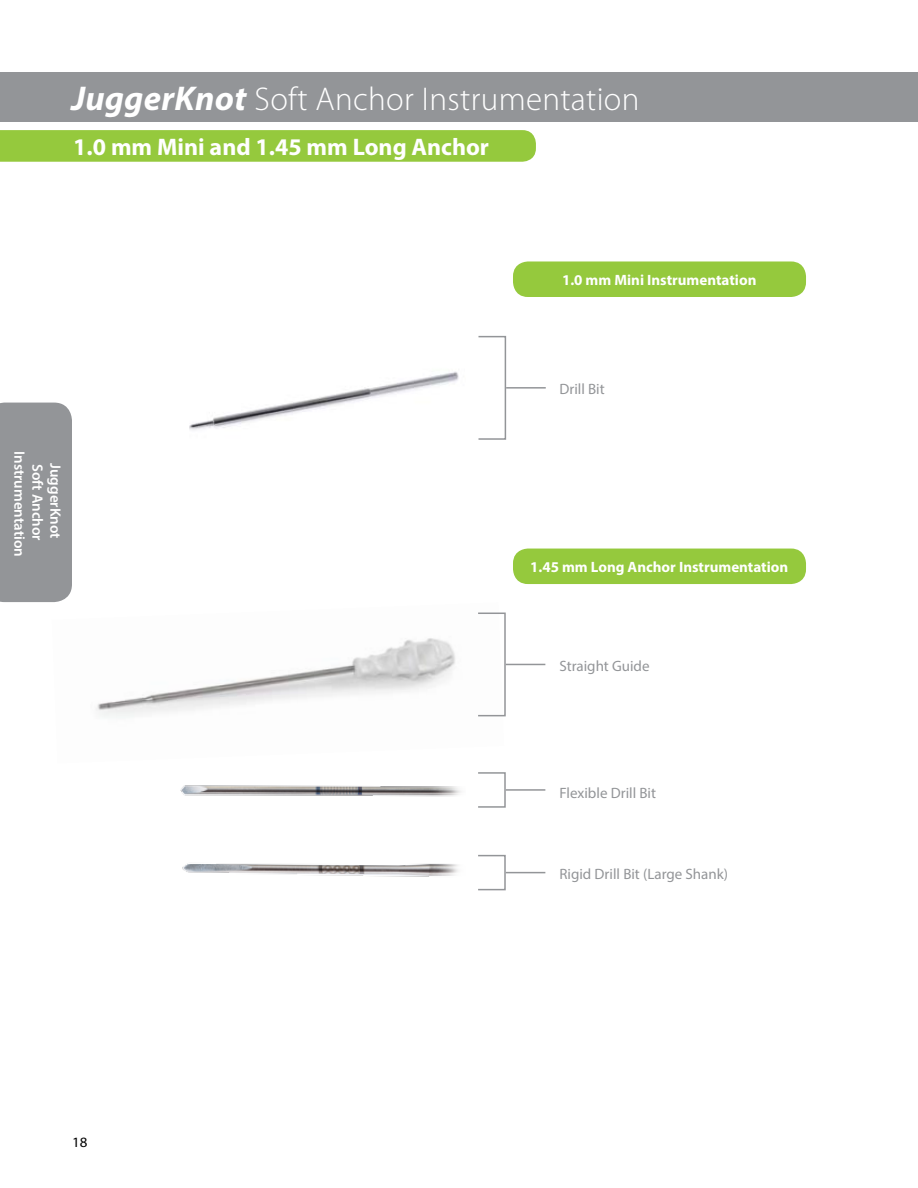
<style>
.page{position:relative;width:918px;height:1188px;background:#fff}
.page>*{position:absolute;margin:0;border:0;box-sizing:border-box;transform-origin:0 0}
.t1{font:300 33px "Myriad Pro";letter-spacing:.01em;color:#fff}
.t2{font:700 24px "Myriad Pro";color:#fff}
.t3{font:15px "Myriad Pro";color:#939598}
.t4{font:700 15px "Myriad Pro";color:#fff}
.t5{font:600 15px "Myriad Pro";color:#fff}
.t6{font:14.25px "Myriad Pro";color:#000;scale:1.05 1}
.s1{font-weight:700;font-style:italic;font-size:34.5px}
</style>
<div class="page">
<img style="left:189px;top:371px;width:270px;height:59px">
<img style="left:52px;top:602px;width:452px;height:116px">
<div style="left:0;top:403px;width:72px;height:199px;background:#939598"></div>
<div style="left:478px;top:336px;width:28px;height:104px;border:2px solid #939598"></div>
<hr style="left:506px;top:387px;width:40px;height:2px;background:#939598">
<div style="left:477px;top:613px;width:29px;height:103px;border:2px solid #939598"></div>
<hr style="left:506px;top:664px;width:39px;height:1px;background:#939598">
<div style="left:477px;top:772px;width:29px;height:36px;border:2px solid #939598"></div>
<hr style="left:506px;top:789px;width:39px;height:2px;background:#939598">
<div style="left:477px;top:855px;width:29px;height:35px;border:2px solid #939598"></div>
<hr style="left:506px;top:872px;width:39px;height:1px;background:#939598">
<img style="left:180px;top:785px;width:281px;height:12px">
<img style="left:182px;top:863px;width:276px;height:14px">
<div style="left:0;top:72px;width:918px;height:50px;background:#939598"></div>
<div style="left:0;top:130px;width:536px;height:32px;background:#95c93d"></div>
<div style="left:513px;top:261px;width:293px;height:36px;background:#95c93d;border-radius:15px"></div>
<div style="left:513px;top:549px;width:293px;height:35px;background:#95c93d;border-radius:15px"></div>
<h1 class="t1" style="left:72px;top:81px;width:570px"><span class="s1">JuggerKnot</span> Soft Anchor Instrumentation</h1>
<h2 class="t2" style="left:73px;top:131px;width:417px">1.0 mm Mini and 1.45 mm Long Anchor</h2>
<p class="t5" style="left:29px;top:451px;width:107px;rotate:90deg">Instrumentation</p>
<p class="t5" style="left:47px;top:464px;width:78px;rotate:90deg">Soft Anchor</p>
<p class="t5" style="left:65px;top:463px;width:77px;rotate:90deg">JuggerKnot</p>
<p class="t4" style="left:562px;top:270px;width:196px">1.0 mm Mini Instrumentation</p>
<p class="t3" style="left:559px;top:380px;width:47px">Drill Bit</p>
<p class="t4" style="left:530px;top:557px;width:260px">1.45 mm Long Anchor Instrumentation</p>
<p class="t3" style="left:559px;top:657px;width:92px">Straight Guide</p>
<p class="t3" style="left:559px;top:784px;width:98px">Flexible Drill Bit</p>
<p class="t3" style="left:559px;top:865px;width:170px">Rigid Drill Bit (Large Shank)</p>
<p class="t6" style="left:72px;top:1133px;width:16px">18</p>
</div>
